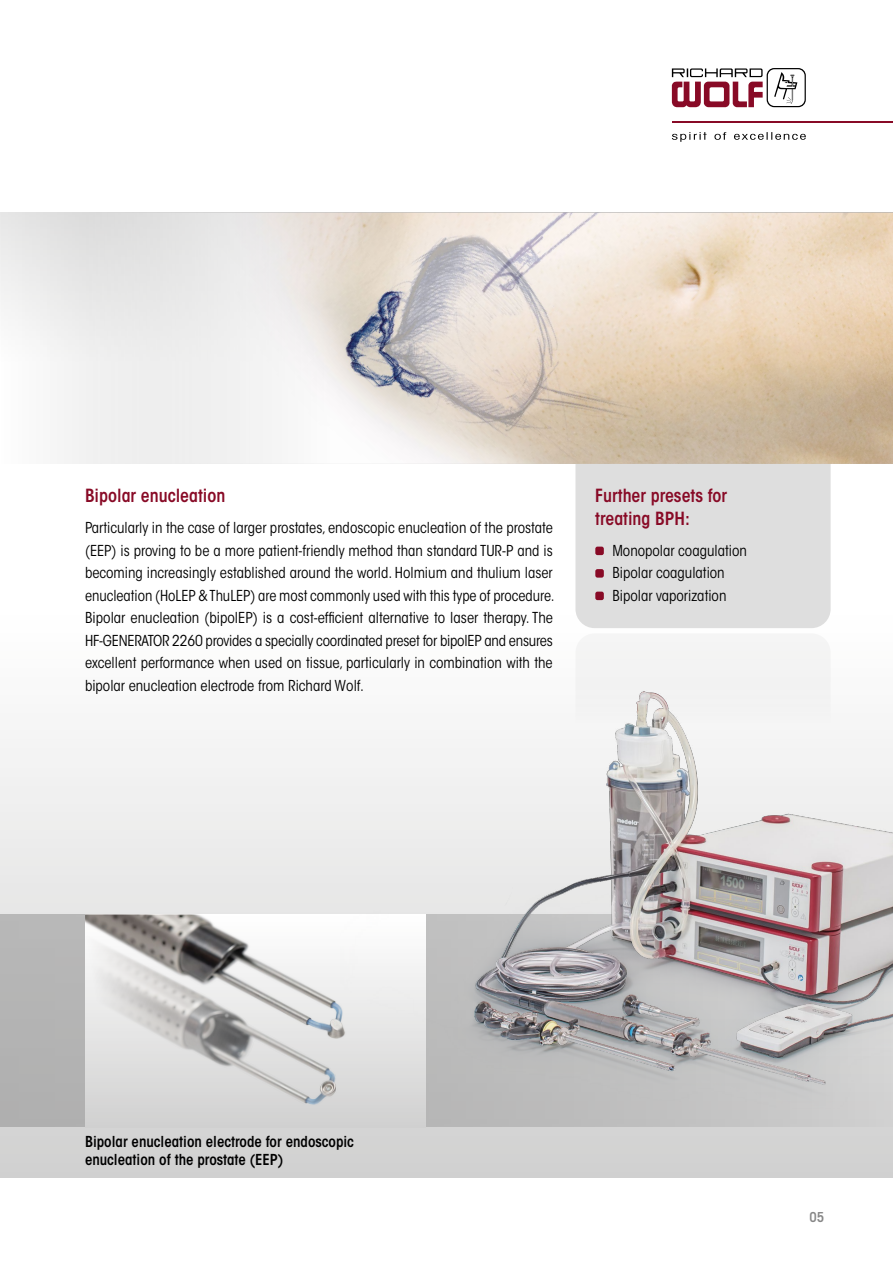
<style>
.page{position:relative;width:893px;height:1263px;background:#fff}
.page>*{position:absolute;margin:0;border:0;box-sizing:border-box;transform-origin:0 0}
.t1{font:600 condensed 18px/22.5px "ITC Avant Garde Std";color:#880a26}
.t2{font:condensed 15px/22.5px "ITC Avant Garde Std";color:#000}
.t3{font:600 condensed 15px/18px "ITC Avant Garde Std";color:#000}
.t4{font:600 condensed 13.5px "ITC Avant Garde Std";color:#878787}
</style>
<div class="page">
<svg style="left:0;top:739px;width:893px;height:439px"></svg>
<svg style="left:672px;top:132px;width:134px;height:10px"></svg>
<svg style="left:672px;top:68px;width:134px;height:39px"></svg>
<hr style="left:672px;top:121px;width:221px;height:2px;background:#880a26">
<div style="left:0;top:213px;width:893px;height:251px;background:linear-gradient(to bottom,#e4e4e4,#fdfdfd)"></div>
<svg style="left:575px;top:464px;width:256px;height:202px"></svg>
<svg style="left:0;top:914px;width:893px;height:213px;background:#b8b8b8"></svg>
<img style="left:85px;top:914px;width:303px;height:213px">
<div style="left:595px;top:547px;width:9px;height:8px;background:#880a26;border-radius:2px"></div>
<div style="left:595px;top:569px;width:9px;height:9px;background:#880a26;border-radius:2px"></div>
<div style="left:595px;top:592px;width:9px;height:8px;background:#880a26;border-radius:2px"></div>
<img style="left:85px;top:213px;width:808px;height:251px">
<img style="left:340px;top:666px;width:553px;height:443px">
<p class="t1" style="left:85px;top:484px;width:142px">Bipolar enucleation</p>
<p class="t2" style="left:85px;top:517px;width:471px">Particularly in the case of larger prostates, endoscopic enucleation of the prostate (EEP) is proving to be a more patient-friendly method than standard TUR-P and is becoming increasingly established around the world. Holmium and thulium laser enucleation (HoLEP &amp; ThuLEP) are most commonly used with this type of procedure.<br>Bipolar enucleation (bipolEP) is a cost-efficient alternative to laser therapy. The HF-GENERATOR 2260 provides a specially coordinated preset for bipolEP and ensures excellent performance when used on tissue, particularly in combination with the bipolar enucleation electrode from Richard Wolf.</p>
<p class="t1" style="left:595px;top:484px;width:133px">Further presets for treating BPH:</p>
<p class="t2" style="left:612px;top:539px;width:136px">Monopolar coagulation<br>Bipolar coagulation<br>Bipolar vaporization</p>
<p class="t3" style="left:85px;top:1132px;width:270px">Bipolar enucleation electrode for endoscopic enucleation of the prostate (EEP)</p>
<p class="t4" style="left:809px;top:1208px;width:16px">05</p>
</div>
